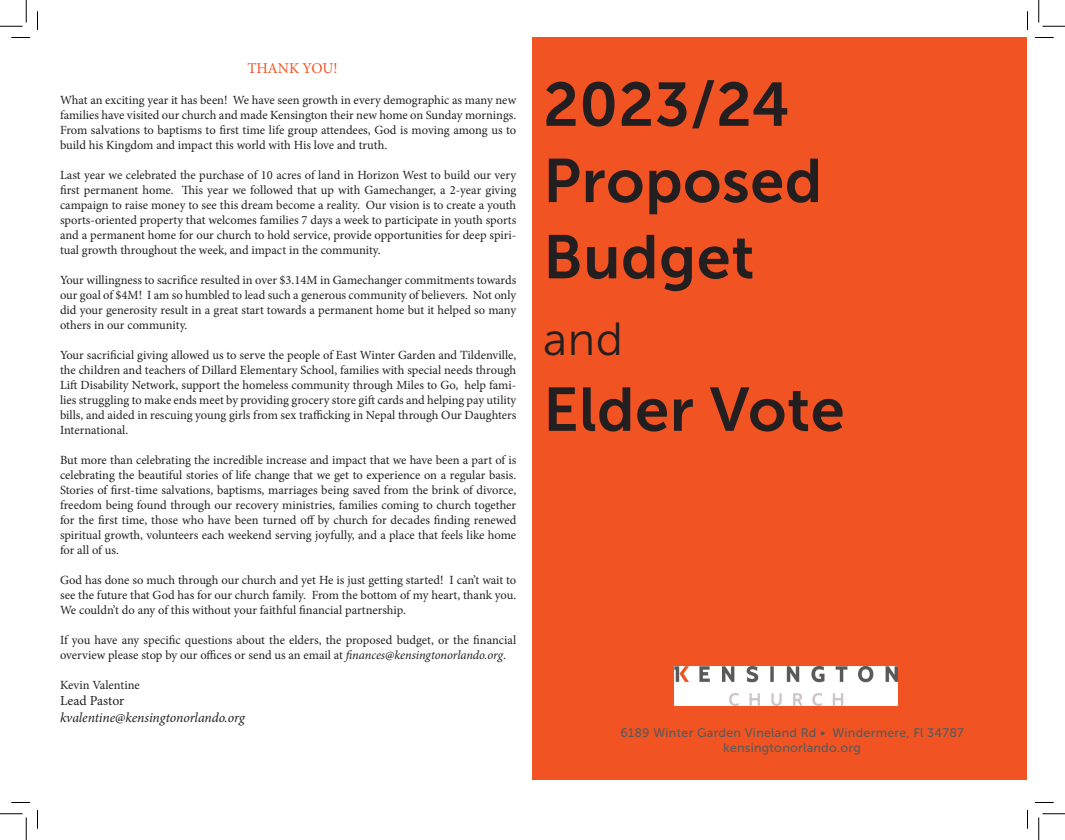
<style>
.page{position:relative;width:1065px;height:840px;background:#fff}
.page>*{position:absolute;margin:0;border:0;box-sizing:border-box;transform-origin:0 0}
.t1{font:61.25px/76.2px "Museo Sans 700";letter-spacing:.01em;color:#231f20}
.t2{font:46.25px "Museo Sans 300";color:#231f20}
.t3{font:15px "Minion Pro";letter-spacing:-.005em;color:#f15322}
.t4{font:italic 13.75px "Minion Pro";letter-spacing:-.01em;color:#231f20}
.t5{font:13.75px "Minion Pro";letter-spacing:-.005em;color:#231f20}
.t6{font:12.5px/15px "Minion Pro";letter-spacing:-.005em;color:#231f20;text-align:justify}
.t7{font:12.5px "Museo Sans 500";letter-spacing:.02em;color:#5a5a5a}
.s1{font-style:italic}
</style>
<div class="page">
<div style="left:532px;top:38px;width:496px;height:742px;background:#f15322"></div>
<img style="left:675px;top:666px;width:223px;height:40px">
<svg style="left:11px;top:37px;width:19px;height:1px"></svg>
<svg style="left:1035px;top:37px;width:19px;height:1px"></svg>
<svg style="left:11px;top:802px;width:19px;height:1px"></svg>
<svg style="left:1035px;top:802px;width:19px;height:1px"></svg>
<svg style="left:37px;top:11px;width:1px;height:19px"></svg>
<svg style="left:37px;top:810px;width:1px;height:19px"></svg>
<svg style="left:1027px;top:11px;width:1px;height:19px"></svg>
<svg style="left:1027px;top:810px;width:1px;height:19px"></svg>
<svg style="left:0;top:0;width:27px;height:27px"></svg>
<svg style="left:0;top:814px;width:27px;height:26px"></svg>
<svg style="left:1039px;top:0;width:26px;height:27px"></svg>
<svg style="left:1039px;top:814px;width:26px;height:26px"></svg>
<p class="t3" style="left:247px;top:59px;width:92px">THANK YOU!</p>
<p class="t6" style="left:60px;top:93px;width:458px">What an exciting year it has been! We have seen growth in every demographic as many new families have visited our church and made Kensington their new home on Sunday mornings.<br>From salvations to baptisms to first time life group attendees, God is moving among us to build his Kingdom and impact this world with His love and truth.</p>
<p class="t6" style="left:60px;top:168px;width:458px">Last year we celebrated the purchase of 10 acres of land in Horizon West to build our very first permanent home. This year we followed that up with Gamechanger, a 2-year giving campaign to raise money to see this dream become a reality. Our vision is to create a youth sports-oriented property that welcomes families 7 days a week to participate in youth sports and a permanent home for our church to hold service, provide opportunities for deep spiri&shy;tual growth throughout the week, and impact in the community.</p>
<p class="t6" style="left:60px;top:273px;width:458px">Your willingness to sacrifice resulted in over $3.14M in Gamechanger commitments towards our goal of $4M! I am so humbled to lead such a generous community of believers. Not only did your generosity result in a great start towards a permanent home but it helped so many others in our community.</p>
<p class="t6" style="left:60px;top:348px;width:458px">Your sacrificial giving allowed us to serve the people of East Winter Garden and Tildenville, the children and teachers of Dillard Elementary School, families with special needs through Lift Disability Network, support the homeless community through Miles to Go, help fami&shy;lies struggling to make ends meet by providing grocery store gift cards and helping pay utility bills, and aided in rescuing young girls from sex trafficking in Nepal through Our Daughters International.</p>
<p class="t6" style="left:60px;top:453px;width:458px">But more than celebrating the incredible increase and impact that we have been a part of is celebrating the beautiful stories of life change that we get to experience on a regular basis.<br>Stories of first-time salvations, baptisms, marriages being saved from the brink of divorce, freedom being found through our recovery ministries, families coming to church together for the first time, those who have been turned off by church for decades finding renewed spiritual growth, volunteers each weekend serving joyfully, and a place that feels like home for all of us.</p>
<p class="t6" style="left:60px;top:573px;width:458px">God has done so much through our church and yet He is just getting started! I can’t wait to see the future that God has for our church family. From the bottom of my heart, thank you.<br>We couldn’t do any of this without your faithful financial partnership.</p>
<p class="t6" style="left:60px;top:633px;width:458px">If you have any specific questions about the elders, the proposed budget, or the financial overview please stop by our offices or send us an email at <span class="s1">finances@kensingtonorlando.org</span>.</p>
<p class="t6" style="left:60px;top:678px;width:81px">Kevin Valentine</p>
<p class="t5" style="left:60px;top:692px;width:66px">Lead Pastor</p>
<p class="t4" style="left:60px;top:708px;width:186px">kvalentine@kensingtonorlando.org</p>
<p class="t1" style="left:543px;top:67px;width:248px">2023/24</p>
<p class="t1" style="left:543px;top:143px;width:280px">Proposed<br>Budget</p>
<p class="t2" style="left:543px;top:314px;width:81px">and</p>
<p class="t1" style="left:543px;top:372px;width:303px">Elder Vote</p>
<p class="t7" style="left:620px;top:726px;width:345px">6189 Winter Garden Vineland Rd • Windermere, Fl 34787</p>
<p class="t7" style="left:723px;top:741px;width:139px">kensingtonorlando.org</p>
</div>
